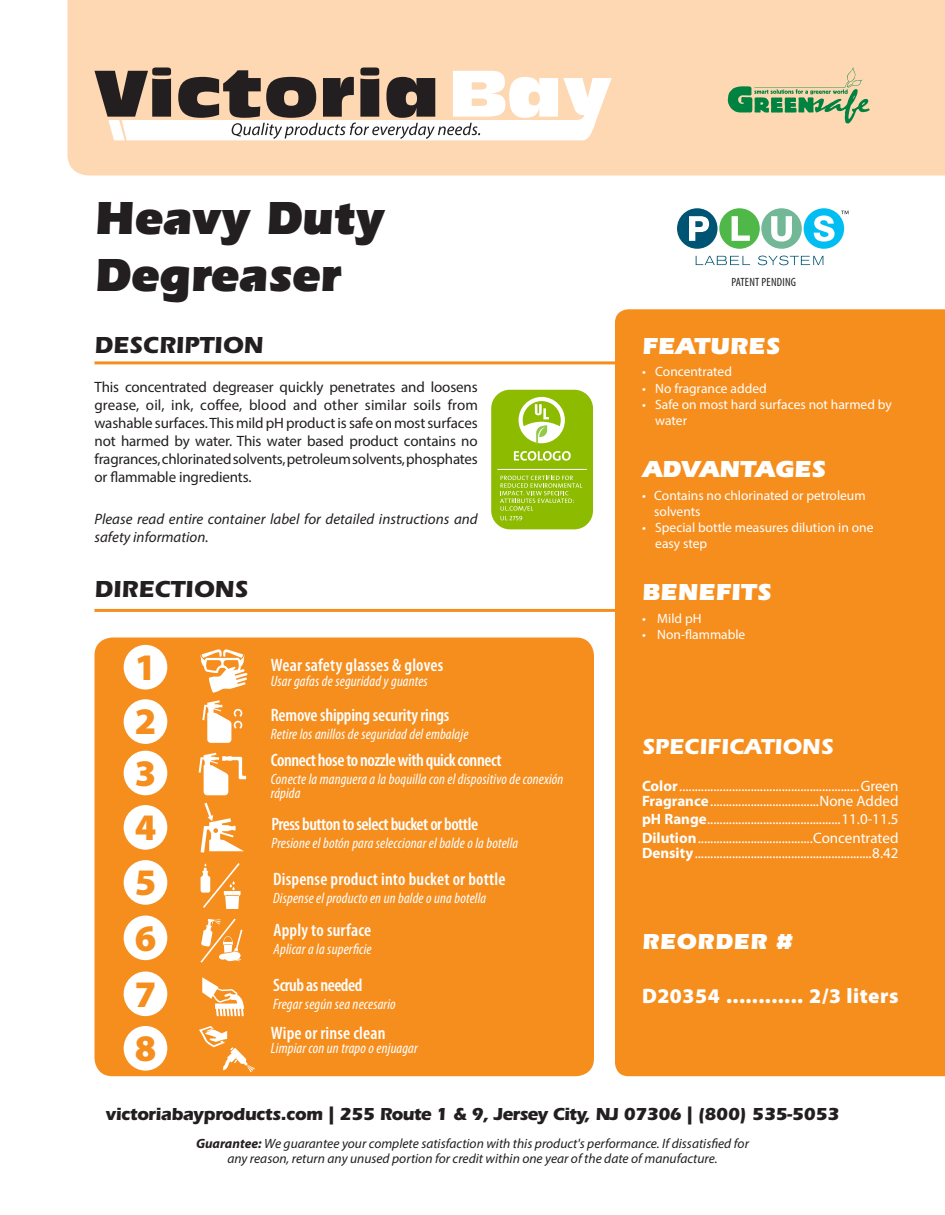
<style>
.page{position:relative;width:945px;height:1215px;background:#fff}
.page>*{position:absolute;margin:0;border:0;box-sizing:border-box;transform-origin:0 0}
.t1{font:900 48px/57.6px "Itc Eras";letter-spacing:-.01em;color:#231f20;scale:.96 1}
.t2{font:900 37.65px/54.4px "Myriad Pro";color:#f68e1e}
.t3{font:900 24px "Itc Eras";color:#fff}
.t4{font:700 24px "Itc Eras";color:#231f20}
.t5{font:700 22.5px "Itc Eras";color:#fff}
.t6{font:900 22.5px "Itc Eras";letter-spacing:.025em;color:#fff}
.t7{font:900 21px "Myriad Pro";letter-spacing:.025em;color:#fff}
.t8{font:600 condensed 18px "Myriad Pro";letter-spacing:-.01em;color:#fff}
.t9{font:600 condensed 18px "Myriad Pro";letter-spacing:.01em;color:#fff}
.t10{font:700 18px "Itc Eras";letter-spacing:-.025em;color:#231f20}
.t11{font:15px/15px "Myriad Pro";color:#fff}
.t12{font:15px/18px "Myriad Pro";letter-spacing:-.015em;color:#231f20;text-align:justify}
.t13{font:italic condensed 15px/13.6px "Myriad Pro";letter-spacing:.01em;color:#fff}
.t14{font:italic 15px/18px "Myriad Pro";color:#231f20}
.t15{font:13.5px/16.2px "Myriad Pro";color:#fff}
.t16{font:italic 13.5px/15px "Myriad Pro";color:#231f20;text-align:center}
.t17{font:condensed 12px "Myriad Pro";letter-spacing:.02em;color:#231f20}
.s1{font-weight:700}
</style>
<div class="page">
<div style="left:68px;top:0;width:877px;height:176px;background:#fdd8b2"></div>
<div style="left:615px;top:309px;width:330px;height:767px;background:#f68e1e"></div>
<div style="left:95px;top:638px;width:499px;height:438px;background:#f68e1e;border-radius:18px"></div>
<svg style="left:95px;top:67px;width:517px;height:73px"></svg>
<hr style="left:94px;top:609px;width:521px;height:3px;background:#f68e1e">
<hr style="left:94px;top:361px;width:521px;height:3px;background:#f68e1e">
<div style="left:677px;top:208px;width:41px;height:41px;background:#005473;border-radius:50%"></div>
<div style="left:719px;top:208px;width:41px;height:41px;background:#50b848;border-radius:50%"></div>
<div style="left:761px;top:208px;width:41px;height:41px;background:#72b897;border-radius:50%"></div>
<div style="left:804px;top:208px;width:40px;height:41px;background:#00bdf2;border-radius:50%"></div>
<svg style="left:689px;top:216px;width:20px;height:25px"></svg>
<svg style="left:732px;top:216px;width:18px;height:25px"></svg>
<svg style="left:771px;top:216px;width:21px;height:26px"></svg>
<svg style="left:814px;top:215px;width:21px;height:27px"></svg>
<svg style="left:696px;top:256px;width:54px;height:9px"></svg>
<svg style="left:758px;top:256px;width:65px;height:9px"></svg>
<svg style="left:841px;top:211px;width:7px;height:3px"></svg>
<div style="left:491px;top:390px;width:102px;height:139px;background:#8dbb00;border-radius:19px"></div>
<svg style="left:519px;top:397px;width:46px;height:47px"></svg>
<svg style="left:500px;top:476px;width:82px;height:44px"></svg>
<hr style="left:497px;top:469px;width:90px;height:1px;background:#fff">
<svg style="left:514px;top:451px;width:57px;height:10px"></svg>
<svg style="left:728px;top:68px;width:142px;height:55px;background:#bcc295"></svg>
<div style="left:124px;top:751px;width:43px;height:44px;background:#fff;border-radius:50%"></div>
<div style="left:124px;top:805px;width:43px;height:45px;background:#fff;border-radius:50%"></div>
<div style="left:124px;top:699px;width:43px;height:45px;background:#fff;border-radius:50%"></div>
<div style="left:124px;top:645px;width:43px;height:45px;background:#fff;border-radius:50%"></div>
<svg style="left:200px;top:649px;width:48px;height:44px"></svg>
<svg style="left:202px;top:700px;width:40px;height:43px"></svg>
<svg style="left:199px;top:753px;width:47px;height:42px"></svg>
<svg style="left:201px;top:803px;width:43px;height:50px"></svg>
<div style="left:124px;top:972px;width:43px;height:44px;background:#fff;border-radius:50%"></div>
<div style="left:124px;top:1026px;width:43px;height:45px;background:#fff;border-radius:50%"></div>
<div style="left:124px;top:916px;width:43px;height:44px;background:#fff;border-radius:50%"></div>
<svg style="left:201px;top:919px;width:41px;height:44px"></svg>
<svg style="left:201px;top:863px;width:40px;height:46px"></svg>
<div style="left:124px;top:860px;width:43px;height:45px;background:#fff;border-radius:50%"></div>
<svg style="left:202px;top:977px;width:42px;height:39px"></svg>
<svg style="left:199px;top:1026px;width:56px;height:46px"></svg>
<h1 class="t1" style="left:94px;top:189px;width:304px">Heavy Duty<br>Degreaser</h1>
<h3 class="t4" style="left:94px;top:331px;width:171px">DESCRIPTION</h3>
<p class="t12" style="left:94px;top:378px;width:385px">This concentrated degreaser quickly penetrates and loosens grease, oil, ink, coffee, blood and other similar soils from washable surfaces. This mild pH product is safe on most surfaces not harmed by water. This water based product contains no fragrances, chlorinated solvents, petroleum solvents, phosphates or flammable ingredients.</p>
<p class="t14" style="left:94px;top:510px;width:385px">Please read entire container label for detailed instructions and safety information.</p>
<h3 class="t4" style="left:94px;top:575px;width:155px">DIRECTIONS</h3>
<h2 class="t2" style="left:135px;top:640px;width:23px">1</h2>
<h2 class="t2" style="left:135px;top:695px;width:23px">2</h2>
<h2 class="t2" style="left:135px;top:746px;width:23px">3<br>4</h2>
<p class="t9" style="left:271px;top:656px;width:174px">Wear safety glasses &amp; gloves</p>
<p class="t13" style="left:271px;top:674px;width:159px">Usar gafas de seguridad y guantes</p>
<p class="t8" style="left:271px;top:705px;width:180px">Remove shipping security rings</p>
<p class="t13" style="left:271px;top:727px;width:199px">Retire los anillos de seguridad del embalaje</p>
<p class="t8" style="left:271px;top:750px;width:232px">Connect hose to nozzle with quick connect</p>
<p class="t13" style="left:271px;top:772px;width:294px">Conecte la manguera a la boquilla con el dispositivo de conexión rápida</p>
<p class="t8" style="left:271px;top:814px;width:208px">Press button to select bucket or bottle</p>
<p class="t13" style="left:271px;top:836px;width:248px">Presione el botón para seleccionar el balde o la botella</p>
<h2 class="t2" style="left:135px;top:856px;width:23px">5</h2>
<p class="t9" style="left:273px;top:869px;width:234px">Dispense product into bucket or bottle</p>
<p class="t13" style="left:273px;top:891px;width:215px">Dispense el producto en un balde o una botella</p>
<p class="t9" style="left:273px;top:920px;width:99px">Apply to surface</p>
<p class="t13" style="left:273px;top:942px;width:100px">Aplicar a la superficie</p>
<h2 class="t2" style="left:135px;top:911px;width:23px">6</h2>
<h2 class="t2" style="left:135px;top:967px;width:23px">7<br>8</h2>
<p class="t8" style="left:273px;top:975px;width:91px">Scrub as needed</p>
<p class="t13" style="left:273px;top:997px;width:124px">Fregar según sea necesario</p>
<p class="t9" style="left:271px;top:1024px;width:116px">Wipe or rinse clean</p>
<p class="t13" style="left:271px;top:1041px;width:149px">Limpiar con un trapo o enjuagar</p>
<p class="t17" style="left:731px;top:275px;width:66px">PATENT PENDING</p>
<h3 class="t3" style="left:642px;top:332px;width:140px">FEATURES</h3>
<p class="t15" style="left:642px;top:364px;width:92px">• Concentrated</p>
<p class="t15" style="left:642px;top:380px;width:126px">• No fragrance added</p>
<p class="t15" style="left:655px;top:396px;width:238px;text-indent:-13px">• Safe on most hard surfaces not harmed by water</p>
<h3 class="t3" style="left:642px;top:455px;width:185px">ADVANTAGES</h3>
<p class="t15" style="left:654px;top:487px;width:213px;text-indent:-12px">• Contains no chlorinated or petroleum solvents</p>
<p class="t15" style="left:655px;top:519px;width:220px;text-indent:-13px">• Special bottle measures dilution in one easy step</p>
<h3 class="t3" style="left:642px;top:579px;width:131px">BENEFITS</h3>
<p class="t15" style="left:642px;top:610px;width:61px">• Mild pH</p>
<p class="t15" style="left:642px;top:626px;width:105px">• Non-flammable</p>
<h3 class="t5" style="left:642px;top:733px;width:193px">SPECIFICATIONS</h3>
<p class="t11" style="left:642px;top:778px;width:258px"><span class="s1">Color</span>..........................................................Green<br><span class="s1">Fragrance</span>...................................None Added</p>
<p class="t11" style="left:642px;top:810px;width:258px;line-height:18.5px"><span class="s1">pH Range</span>...........................................11.0-11.5<br><span class="s1">Dilution</span>.....................................Concentrated</p>
<p class="t11" style="left:642px;top:845px;width:258px"><span class="s1">Density</span>.........................................................8.42</p>
<h3 class="t6" style="left:642px;top:929px;width:152px">REORDER #</h3>
<h3 class="t7" style="left:642px;top:984px;width:258px">D20354 ............ 2/3 liters</h3>
<p class="t10" style="left:106px;top:1104px;width:735px">victoriabayproducts.com | 255 Route 1 &amp; 9, Jersey City, NJ 07306 | (800) 535-5053</p>
<p class="t16" style="left:196px;top:1136px;width:554px"><span class="s1">Guarantee:</span> We guarantee your complete satisfaction with this product's performance. If dissatisfied for any reason, return any unused portion for credit within one year of the date of manufacture.</p>
</div>
